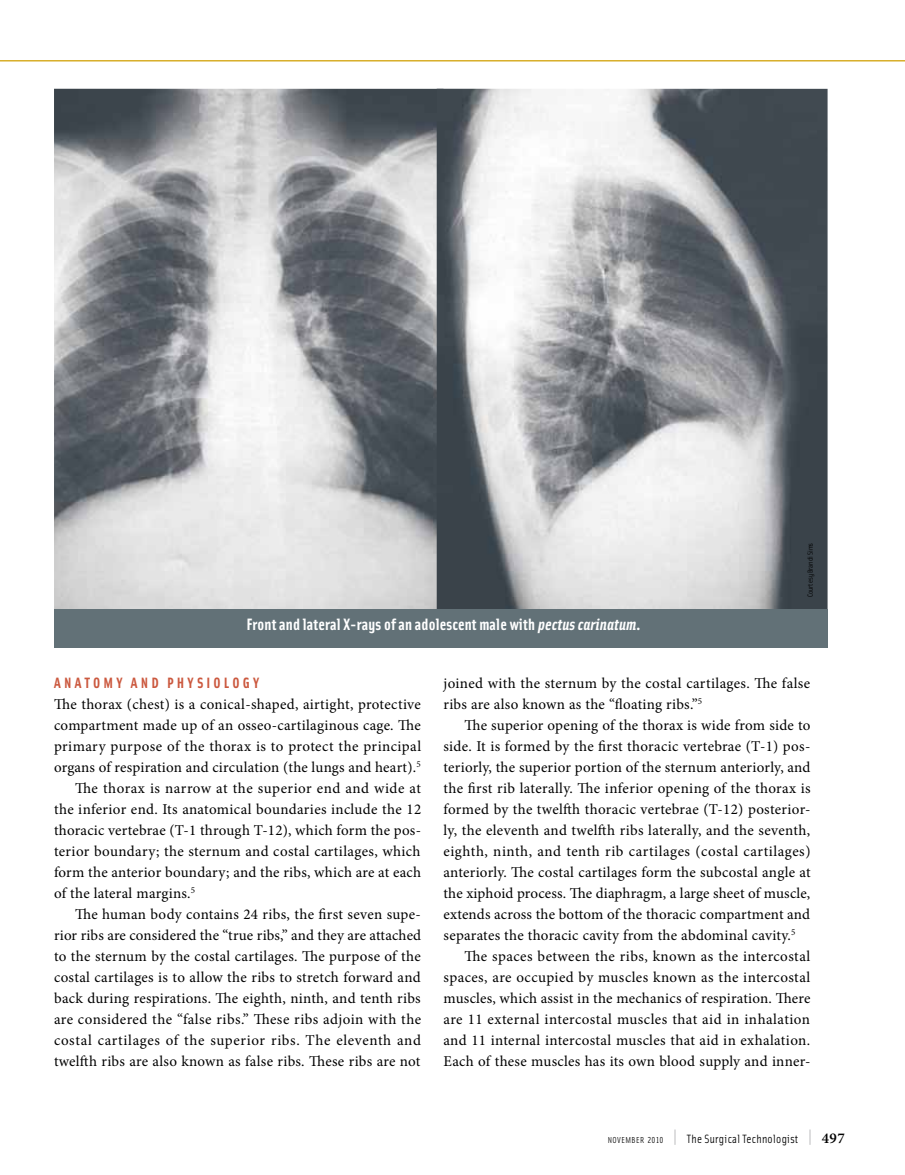
<style>
.page{position:relative;width:905px;height:1175px;background:#fff}
.page>*{position:absolute;margin:0;border:0;box-sizing:border-box;transform-origin:0 0}
.t1{font:700 16.5px "Solex";letter-spacing:.01em;color:#fff}
.t2{font:15px/21px "Minion Pro";letter-spacing:.015em;color:#000;text-align:justify}
.t3{font:15px "Minion Pro";letter-spacing:.045em;color:#000}
.t4{font:15px "Solex Bold Lining";color:#cb583e}
.t5{font:12px "Solex Regular Lining";letter-spacing:.025em;color:#000}
.t6{font:7.5px "Solex Regular Lining";color:#000}
.s1{font-style:italic}
.s2{font-size:8.7px}
.s3{font-size:19.5px;color:#939598}
.s4{font-family:"Minion Pro";font-weight:600;font-size:15px}
</style>
<div class="page">
<hr style="left:0;top:60px;width:904px;height:2px;background:#d8ae29">
<img style="left:54px;top:89px;width:382px;height:520px">
<img style="left:436px;top:89px;width:391px;height:520px">
<div style="left:54px;top:609px;width:722px;height:39px;background:#627177"></div>
<div style="left:452px;top:609px;width:375px;height:39px;background:#627177"></div>
<p class="t1" style="left:246px;top:614px;width:395px">Front and lateral X-rays of an adolescent male with <span class="s1">pectus carinatum</span>.</p>
<p class="t6" style="left:805px;top:597px;width:56px;rotate:-90deg">Courtesy Brandi Sims</p>
<p class="t4" style="left:54px;top:673px;width:21px">ANATOMY</p>
<p class="t4" style="left:131px;top:673px;width:11px">AND</p>
<p class="t4" style="left:167px;top:673px;width:20px">PHYSIOLOGY</p>
<p class="t2" style="left:54px;top:694px;width:368px">The thorax (chest) is a conical-shaped, airtight, protective</p>
<p class="t2" style="left:54px;top:715px;width:368px">compartment made up of an osseo-cartilaginous cage. The</p>
<p class="t2" style="left:54px;top:736px;width:368px">primary purpose of the thorax is to protect the principal</p>
<p class="t2" style="left:54px;top:757px;width:368px">organs of respiration and circulation (the lungs and heart).<sup>5</sup></p>
<p class="t2" style="left:75px;top:778px;width:347px">The thorax is narrow at the superior end and wide at</p>
<p class="t2" style="left:54px;top:799px;width:368px">the inferior end. Its anatomical boundaries include the 12</p>
<p class="t2" style="left:54px;top:820px;width:368px">thoracic vertebrae (T-1 through T-12), which form the pos-</p>
<p class="t2" style="left:54px;top:841px;width:368px">terior boundary; the sternum and costal cartilages, which</p>
<p class="t2" style="left:54px;top:862px;width:368px">form the anterior boundary; and the ribs, which are at each</p>
<p class="t2" style="left:54px;top:883px;width:143px">of the lateral margins.<sup>5</sup></p>
<p class="t2" style="left:75px;top:904px;width:347px">The human body contains 24 ribs, the first seven supe-</p>
<p class="t2" style="left:54px;top:925px;width:368px">rior ribs are considered the “true ribs,” and they are attached</p>
<p class="t2" style="left:54px;top:946px;width:368px">to the sternum by the costal cartilages. The purpose of the</p>
<p class="t2" style="left:54px;top:967px;width:368px">costal cartilages is to allow the ribs to stretch forward and</p>
<p class="t2" style="left:54px;top:988px;width:368px">back during respirations. The eighth, ninth, and tenth ribs</p>
<p class="t2" style="left:54px;top:1009px;width:368px">are considered the “false ribs.” These ribs adjoin with the</p>
<p class="t3" style="left:54px;top:1030px;width:368px">costal cartilages of the superior ribs. The eleventh and</p>
<p class="t2" style="left:54px;top:1051px;width:368px">twelfth ribs are also known as false ribs. These ribs are not</p>
<p class="t2" style="left:443px;top:673px;width:368px">joined with the sternum by the costal cartilages. The false ribs are also known as the “floating ribs.”<sup>5</sup></p>
<p class="t2" style="left:443px;top:715px;width:368px;text-indent:21px">The superior opening of the thorax is wide from side to side. It is formed by the first thoracic vertebrae (T-1) pos&shy;teriorly, the superior portion of the sternum anteriorly, and the first rib laterally. The inferior opening of the thorax is formed by the twelfth thoracic vertebrae (T-12) posterior&shy;ly, the eleventh and twelfth ribs laterally, and the seventh, eighth, ninth, and tenth rib cartilages (costal cartilages) anteriorly. The costal cartilages form the subcostal angle at the xiphoid process. The diaphragm, a large sheet of muscle, extends across the bottom of the thoracic compartment and separates the thoracic cavity from the abdominal cavity.<sup>5</sup></p>
<p class="t2" style="left:443px;top:946px;width:368px;text-indent:21px">The spaces between the ribs, known as the intercostal spaces, are occupied by muscles known as the intercostal muscles, which assist in the mechanics of respiration. There are 11 external intercostal muscles that aid in inhalation and 11 internal intercostal muscles that aid in exhalation.<br>Each of these muscles has its own blood supply and inner-</p>
<p class="t5" style="left:607px;top:1130px;width:238px"><span class="s2">NOVEMBER 2010</span> <span class="s3">|</span> The Surgical Technologist <span class="s3">|</span> <span class="s4">497</span></p>
</div>
